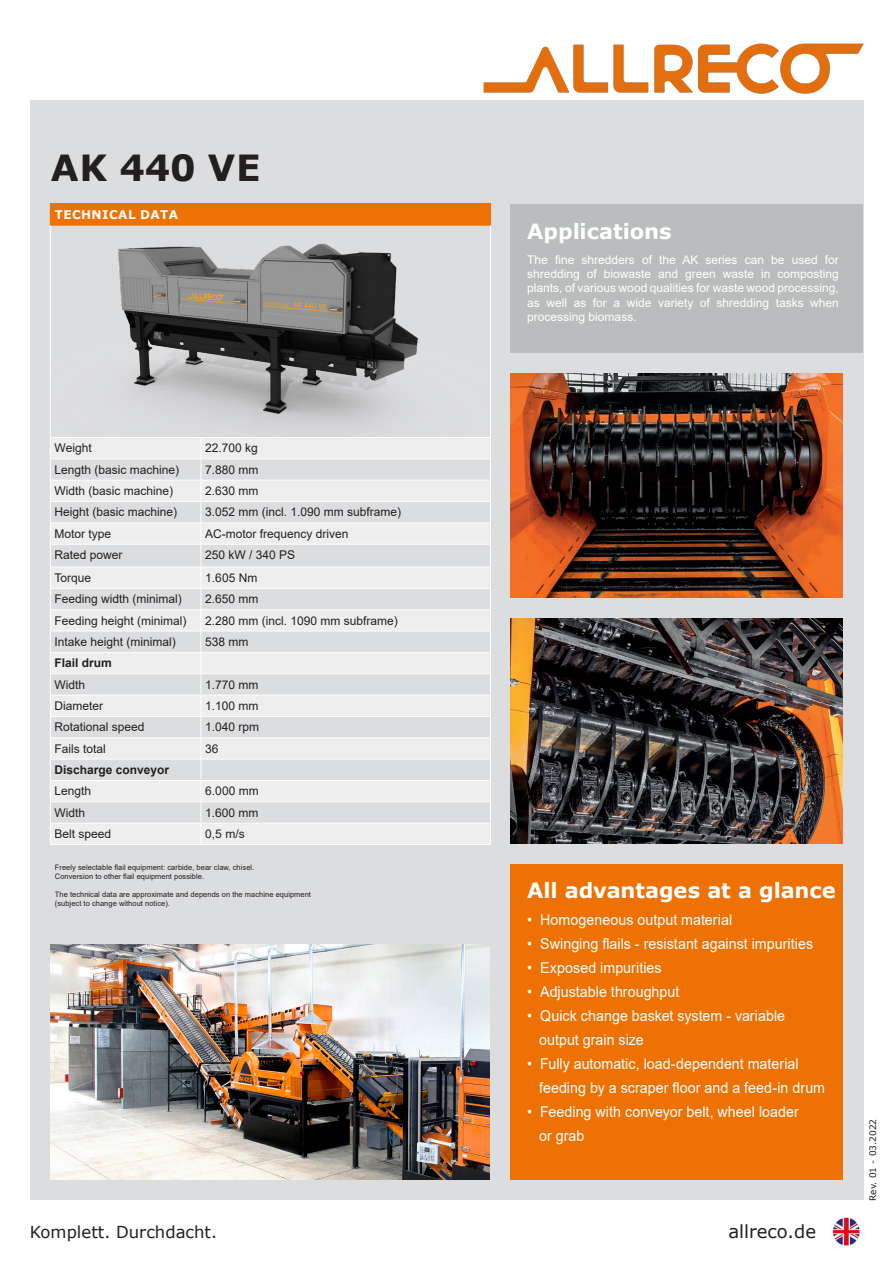
<style>
.page{position:relative;width:893px;height:1263px;background:#fff}
.page>*{position:absolute;margin:0;border:0;box-sizing:border-box;transform-origin:0 0}
.t1{font:700 36px "Verdana";letter-spacing:.01em;color:#231f20}
.t2{font:700 21px "Verdana";letter-spacing:-.005em;color:#fff}
.t3{font:18px "Verdana";color:#231f20}
.GP_Headline_35_24_28{font:16.5px "Verdana";color:#231f20}
.t4{font:15px "Arial";color:#fff;scale:.95 1}
.t5{font:12px "Arial";color:#231f20}
.t6{font:12px/14.4px "Arial";color:#fff;text-align:justify}
.t7{font:700 12px "Arial";color:#231f20}
.t8{font:700 12px "Verdana";letter-spacing:.035em;color:#fff}
.t9{font:9px "Verdana";color:#231f20}
.t10{font:7.5px "Arial";letter-spacing:.005em;color:#231f20}
</style>
<div class="page">
<div style="left:30px;top:100px;width:833px;height:1100px;background:#dcdddf"></div>
<div style="left:511px;top:864px;width:332px;height:315px;background:#ee7203"></div>
<div style="left:511px;top:204px;width:352px;height:149px;background:#babdbd"></div>
<img style="left:511px;top:373px;width:332px;height:225px">
<img style="left:50px;top:945px;width:440px;height:234px">
<img style="left:511px;top:619px;width:332px;height:225px">
<div style="left:50px;top:204px;width:441px;height:21px;background:#ee7203"></div>
<div style="left:51px;top:438px;width:439px;height:406px;background:#eeeeef"></div>
<svg style="left:51px;top:459px;width:439px;height:364px"></svg>
<hr style="left:51px;top:437px;width:150px;height:1px;background:#fff">
<hr style="left:201px;top:437px;width:289px;height:1px;background:#fff">
<hr style="left:51px;top:458px;width:150px;height:1px;background:#fff">
<hr style="left:51px;top:480px;width:150px;height:1px;background:#fff">
<hr style="left:51px;top:501px;width:150px;height:1px;background:#fff">
<hr style="left:51px;top:522px;width:150px;height:1px;background:#fff">
<hr style="left:50px;top:203px;width:151px;height:1px;background:#ee7203">
<hr style="left:201px;top:203px;width:290px;height:1px;background:#ee7203">
<hr style="left:50px;top:225px;width:151px;height:1px;background:#ee7203">
<hr style="left:201px;top:225px;width:290px;height:1px;background:#ee7203">
<hr style="left:50px;top:226px;width:1px;height:211px;background:#fff">
<hr style="left:490px;top:226px;width:1px;height:211px;background:#fff">
<hr style="left:50px;top:544px;width:151px;height:1px;background:#fff">
<hr style="left:50px;top:567px;width:151px;height:1px;background:#fff">
<hr style="left:50px;top:588px;width:151px;height:1px;background:#fff">
<hr style="left:201px;top:588px;width:290px;height:1px;background:#fff">
<hr style="left:50px;top:609px;width:151px;height:1px;background:#fff">
<hr style="left:201px;top:609px;width:290px;height:1px;background:#fff">
<hr style="left:201px;top:567px;width:290px;height:1px;background:#fff">
<hr style="left:201px;top:480px;width:289px;height:1px;background:#fff">
<hr style="left:201px;top:501px;width:289px;height:1px;background:#fff">
<hr style="left:201px;top:522px;width:289px;height:1px;background:#fff">
<hr style="left:201px;top:544px;width:290px;height:1px;background:#fff">
<hr style="left:201px;top:458px;width:289px;height:1px;background:#fff">
<hr style="left:50px;top:695px;width:151px;height:1px;background:#fff">
<hr style="left:201px;top:695px;width:290px;height:1px;background:#fff">
<hr style="left:50px;top:631px;width:151px;height:1px;background:#fff">
<hr style="left:50px;top:652px;width:151px;height:1px;background:#fff">
<hr style="left:50px;top:673px;width:151px;height:1px;background:#fff">
<hr style="left:50px;top:716px;width:151px;height:1px;background:#fff">
<hr style="left:50px;top:737px;width:151px;height:1px;background:#fff">
<hr style="left:50px;top:759px;width:151px;height:1px;background:#fff">
<hr style="left:50px;top:780px;width:151px;height:1px;background:#fff">
<hr style="left:50px;top:801px;width:151px;height:1px;background:#fff">
<hr style="left:50px;top:823px;width:151px;height:1px;background:#fff">
<hr style="left:50px;top:844px;width:151px;height:1px;background:#fff">
<hr style="left:201px;top:631px;width:290px;height:1px;background:#fff">
<hr style="left:201px;top:652px;width:290px;height:1px;background:#fff">
<hr style="left:201px;top:673px;width:290px;height:1px;background:#fff">
<hr style="left:201px;top:716px;width:290px;height:1px;background:#fff">
<hr style="left:201px;top:737px;width:290px;height:1px;background:#fff">
<hr style="left:201px;top:759px;width:290px;height:1px;background:#fff">
<hr style="left:201px;top:780px;width:290px;height:1px;background:#fff">
<hr style="left:201px;top:801px;width:290px;height:1px;background:#fff">
<hr style="left:201px;top:823px;width:290px;height:1px;background:#fff">
<hr style="left:201px;top:844px;width:290px;height:1px;background:#fff">
<svg style="left:50px;top:437px;width:1px;height:407px"></svg>
<svg style="left:201px;top:438px;width:1px;height:406px"></svg>
<svg style="left:490px;top:437px;width:1px;height:407px"></svg>
<img style="left:118px;top:243px;width:300px;height:184px">
<img style="left:483px;top:43px;width:380px;height:51px">
<img style="left:832px;top:1217px;width:28px;height:29px">
<p class="t1" style="left:51px;top:142px;width:211px">AK 440 VE</p>
<p class="t8" style="left:55px;top:206px;width:125px">TECHNICAL DATA</p>
<p class="t2" style="left:527px;top:216px;width:146px">Applications</p>
<p class="t6" style="left:527px;top:252px;width:313px">The fine shredders of the AK series can be used for shredding of biowaste and green waste in composting plants, of various wood qualities for waste wood processing, as well as for a wide variety of shredding tasks when processing biomass.</p>
<p class="t5" style="left:55px;top:440px;width:39px">Weight</p>
<p class="t5" style="left:205px;top:440px;width:54px">22.700 kg</p>
<p class="t5" style="left:55px;top:461px;width:126px">Length (basic machine)</p>
<p class="t5" style="left:205px;top:461px;width:55px">7.880 mm</p>
<p class="t5" style="left:55px;top:483px;width:120px">Width (basic machine)</p>
<p class="t5" style="left:205px;top:483px;width:55px">2.630 mm</p>
<p class="t5" style="left:55px;top:504px;width:124px">Height (basic machine)</p>
<p class="t5" style="left:205px;top:504px;width:198px">3.052 mm (incl. 1.090 mm subframe)</p>
<p class="t5" style="left:55px;top:525px;width:58px">Motor type</p>
<p class="t5" style="left:205px;top:525px;width:145px">AC-motor frequency driven</p>
<p class="t5" style="left:55px;top:547px;width:70px">Rated power</p>
<p class="t5" style="left:205px;top:547px;width:92px">250 kW / 340 PS</p>
<p class="t5" style="left:55px;top:569px;width:38px">Torque</p>
<p class="t5" style="left:205px;top:569px;width:54px">1.605 Nm</p>
<p class="t5" style="left:55px;top:591px;width:129px">Feeding width (minimal)</p>
<p class="t5" style="left:205px;top:591px;width:55px">2.650 mm</p>
<p class="t5" style="left:55px;top:612px;width:134px">Feeding height (minimal)</p>
<p class="t5" style="left:205px;top:612px;width:194px">2.280 mm (incl. 1090 mm subframe)</p>
<p class="t5" style="left:55px;top:633px;width:123px">Intake height (minimal)</p>
<p class="t5" style="left:205px;top:633px;width:45px">538 mm</p>
<p class="t7" style="left:55px;top:655px;width:59px">Flail drum</p>
<p class="t5" style="left:55px;top:676px;width:32px">Width</p>
<p class="t5" style="left:205px;top:676px;width:55px">1.770 mm</p>
<p class="t5" style="left:55px;top:697px;width:50px">Diameter</p>
<p class="t5" style="left:205px;top:697px;width:55px">1.100 mm</p>
<p class="t5" style="left:55px;top:719px;width:92px">Rotational speed</p>
<p class="t5" style="left:205px;top:719px;width:56px">1.040 rpm</p>
<p class="t5" style="left:55px;top:740px;width:53px">Fails total</p>
<p class="t5" style="left:205px;top:740px;width:15px">36</p>
<p class="t7" style="left:55px;top:761px;width:116px">Discharge conveyor</p>
<p class="t5" style="left:55px;top:783px;width:38px">Length</p>
<p class="t5" style="left:205px;top:783px;width:55px">6.000 mm</p>
<p class="t5" style="left:55px;top:804px;width:32px">Width</p>
<p class="t5" style="left:205px;top:804px;width:55px">1.600 mm</p>
<p class="t5" style="left:55px;top:826px;width:58px">Belt speed</p>
<p class="t5" style="left:205px;top:826px;width:41px">0,5 m/s</p>
<p class="t10" style="left:55px;top:862px;width:201px">Freely selectable flail equipment: carbide, bear claw, chisel.</p>
<p class="t10" style="left:55px;top:871px;width:151px">Conversion to other flail equipment possible.</p>
<p class="t10" style="left:55px;top:889px;width:258px">The technical data are approximate and depends on the machine equipment</p>
<p class="t10" style="left:55px;top:898px;width:117px">(subject to change without notice).</p>
<p class="t2" style="left:527px;top:876px;width:310px">All advantages at a glance</p>
<p class="t4" style="left:527px;top:909px;width:217px">• Homogeneous output material</p>
<p class="t4" style="left:527px;top:933px;width:302px">• Swinging flails - resistant against impurities</p>
<p class="t4" style="left:527px;top:957px;width:143px">• Exposed impurities</p>
<p class="t4" style="left:527px;top:981px;width:162px">• Adjustable throughput</p>
<p class="t4" style="left:527px;top:1005px;width:273px">• Quick change basket system - variable</p>
<p class="t4" style="left:539px;top:1029px;width:112px">output grain size</p>
<p class="t4" style="left:527px;top:1053px;width:287px">• Fully automatic, load-dependent material</p>
<p class="t4" style="left:539px;top:1077px;width:303px">feeding by a scraper floor and a feed-in drum</p>
<p class="t4" style="left:527px;top:1101px;width:287px">• Feeding with conveyor belt, wheel loader</p>
<p class="t4" style="left:539px;top:1125px;width:49px">or grab</p>
<p class="GP_Headline_35_24_28" style="left:30px;top:1220px;width:189px">Komplett. Durchdacht.</p>
<p class="t3" style="left:728px;top:1219px;width:89px">allreco.de</p>
<p class="t9" style="left:867px;top:1201px;width:83px;rotate:-90deg">Rev. 01 - 03.2022</p>
</div>
